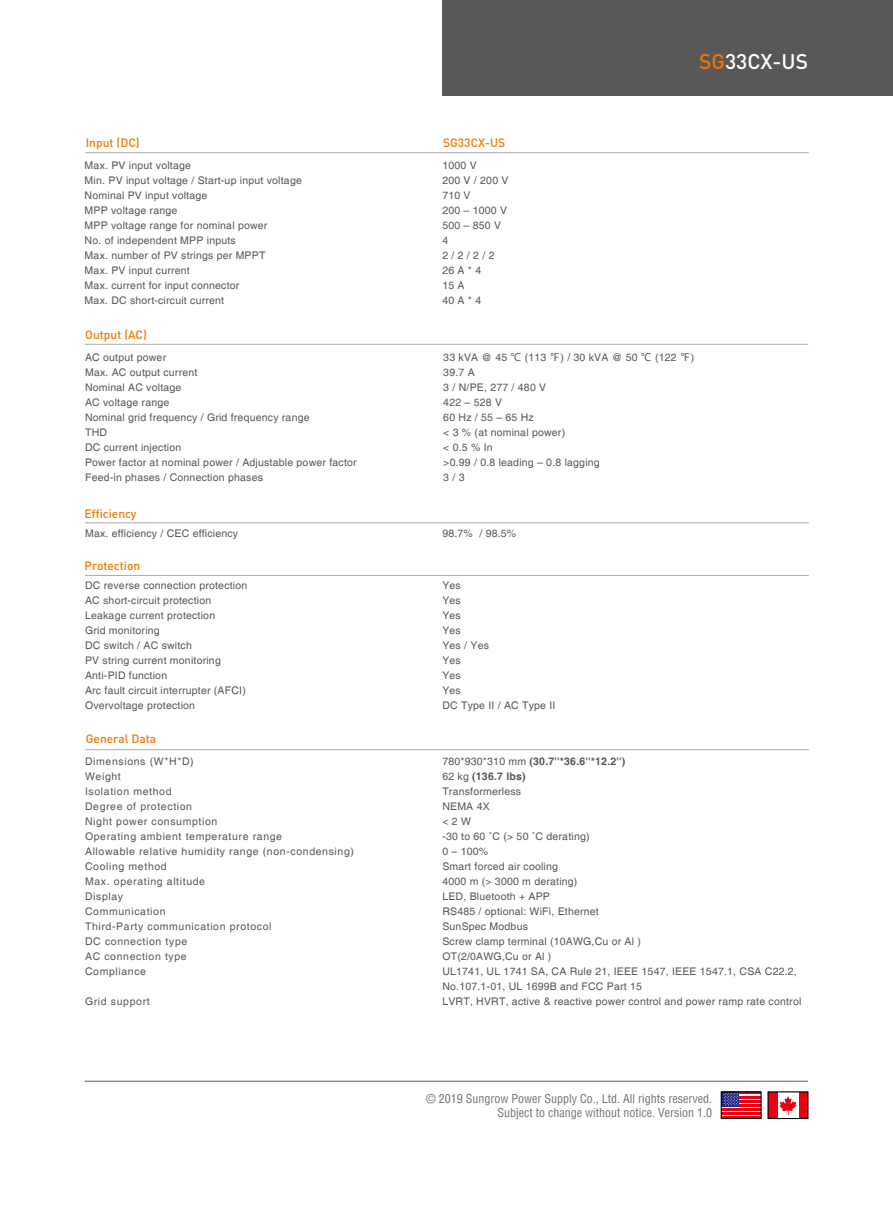
<style>
.page{position:relative;width:893px;height:1212px;background:#fff}
.page>*{position:absolute;margin:0;border:0;box-sizing:border-box;transform-origin:0 0}
.t1{font:500 21px "DIN";color:#fff}
.t2{font:condensed 12px/14.4px "Helvetica";color:#727171;text-align:right}
.t3{font:500 12px "DIN";color:#ee7800}
.t4{font:10.5px/15px "Helvetica";letter-spacing:.02em;color:#595757}
.t5{font:10.5px/15px "Helvetica";letter-spacing:.06em;color:#595757}
.s1{color:#ee7800}
.s2{font-family:"Microsoft Ya Hei"}
.s3{font-weight:700}
</style>
<div class="page">
<hr style="left:85px;top:1081px;width:723px;height:1px;background:#595757">
<svg style="left:723px;top:1098px;width:36px;height:17px"></svg>
<hr style="left:721px;top:1096px;width:40px;height:2px;background:#e60012">
<hr style="left:721px;top:1100px;width:40px;height:2px;background:#e60012">
<hr style="left:721px;top:1104px;width:40px;height:2px;background:#e60012">
<hr style="left:721px;top:1108px;width:40px;height:2px;background:#e60012">
<hr style="left:721px;top:1112px;width:40px;height:2px;background:#e60012">
<svg style="left:723px;top:1094px;width:16px;height:12px"></svg>
<svg style="left:723px;top:1094px;width:15px;height:11px"></svg>
<div style="left:768px;top:1092px;width:40px;height:26px;background:#e60012"></div>
<div style="left:778px;top:1092px;width:20px;height:26px;background:#fff"></div>
<svg style="left:779px;top:1096px;width:18px;height:19px"></svg>
<div style="left:443px;top:0;width:450px;height:95px;background:#595757"></div>
<hr style="left:85px;top:344px;width:723px;height:1px;background:#aaabab">
<hr style="left:85px;top:522px;width:724px;height:1px;background:#aaabab">
<hr style="left:85px;top:575px;width:724px;height:1px;background:#aaabab">
<hr style="left:85px;top:152px;width:724px;height:1px;background:#aaabab">
<hr style="left:85px;top:749px;width:724px;height:1px;background:#aaabab">
<p class="t3" style="left:86px;top:135px;width:55px">Input (DC)</p>
<p class="t4" style="left:85px;top:158px;width:219px">Max. PV input voltage<br>Min. PV input voltage / Start-up input voltage<br>Nominal PV input voltage<br>MPP voltage range<br>MPP voltage range for nominal power<br>No. of independent MPP inputs<br>Max. number of PV strings per MPPT<br>Max. PV input current<br>Max. current for input connector<br>Max. DC short-circuit current</p>
<p class="t3" style="left:443px;top:135px;width:64px">SG33CX-US</p>
<p class="t4" style="left:442px;top:158px;width:68px">1000 V<br>200 V / 200 V<br>710 V<br>200 – 1000 V<br>500 – 850 V<br>4<br>2 / 2 / 2 / 2<br>26 A * 4<br>15 A<br>40 A * 4</p>
<h1 class="t1" style="left:699px;top:48px;width:111px"><span class="s1">SG</span>33CX-US</h1>
<p class="t3" style="left:85px;top:327px;width:63px">Output (AC)</p>
<p class="t4" style="left:85px;top:350px;width:273px">AC output power<br>Max. AC output current<br>Nominal AC voltage<br>AC voltage range<br>Nominal grid frequency / Grid frequency range<br>THD<br>DC current injection<br>Power factor at nominal power / Adjustable power factor<br>Feed-in phases / Connection phases</p>
<p class="t4" style="left:443px;top:350px;width:252px">33 kVA @ 45 <span class="s2">℃</span> (113 <span class="s2">℉</span>) / 30 kVA @ 50 <span class="s2">℃</span> (122 <span class="s2">℉</span>)<br>39.7 A<br>3 / N/PE, 277 / 480 V<br>422 – 528 V<br>60 Hz / 55 – 65 Hz<br>&lt; 3 % (at nominal power)<br>&lt; 0.5 % In<br>&gt;0.99 / 0.8 leading – 0.8 lagging<br>3 / 3</p>
<p class="t3" style="left:85px;top:506px;width:53px">Efficiency</p>
<p class="t4" style="left:85px;top:526px;width:155px">Max. efficiency / CEC efficiency</p>
<p class="t4" style="left:442px;top:526px;width:75px">98.7% / 98.5%</p>
<p class="t3" style="left:85px;top:558px;width:57px">Protection</p>
<p class="t4" style="left:85px;top:578px;width:164px">DC reverse connection protection<br>AC short-circuit protection<br>Leakage current protection<br>Grid monitoring<br>DC switch / AC switch<br>PV string current monitoring<br>Anti-PID function<br>Arc fault circuit interrupter (AFCI)<br>Overvoltage protection</p>
<p class="t4" style="left:442px;top:578px;width:115px">Yes<br>Yes<br>Yes<br>Yes<br>Yes / Yes<br>Yes<br>Yes<br>Yes<br>DC Type II / AC Type II</p>
<p class="t3" style="left:86px;top:731px;width:72px">General Data</p>
<p class="t5" style="left:85px;top:754px;width:270px">Dimensions (W*H*D)<br>Weight<br>Isolation method<br>Degree of protection<br>Night power consumption<br>Operating ambient temperature range<br>Allowable relative humidity range (non-condensing)<br>Cooling method<br>Max. operating altitude<br>Display<br>Communication<br>Third-Party communication protocol<br>DC connection type<br>AC connection type<br>Compliance</p>
<p class="t5" style="left:85px;top:994px;width:66px">Grid support</p>
<p class="t4" style="left:442px;top:754px;width:360px">780*930*310 mm <span class="s3">(30.7''*36.6''*12.2'')<br></span>62 kg <span class="s3">(136.7 lbs)<br></span>Transformerless<br>NEMA 4X<br>&lt; 2 W<br>-30 to 60 ˚C (&gt; 50 ˚C derating)<br>0 – 100%<br>Smart forced air cooling<br>4000 m (&gt; 3000 m derating)<br>LED, Bluetooth + APP<br>RS485 / optional: WiFi, Ethernet<br>SunSpec Modbus<br>Screw clamp terminal (10AWG,Cu or Al )<br>OT(2/0AWG,Cu or Al )<br>UL1741, UL 1741 SA, CA Rule 21, IEEE 1547, IEEE 1547.1, CSA C22.2,<br>No.107.1-01, UL 1699B and FCC Part 15<br>LVRT, HVRT, active &amp; reactive power control and power ramp rate control</p>
<p class="t2" style="left:426px;top:1091px;width:287px">© 2019 Sungrow Power Supply Co., Ltd. All rights reserved.<br>Subject to change without notice. Version 1.0</p>
</div>
